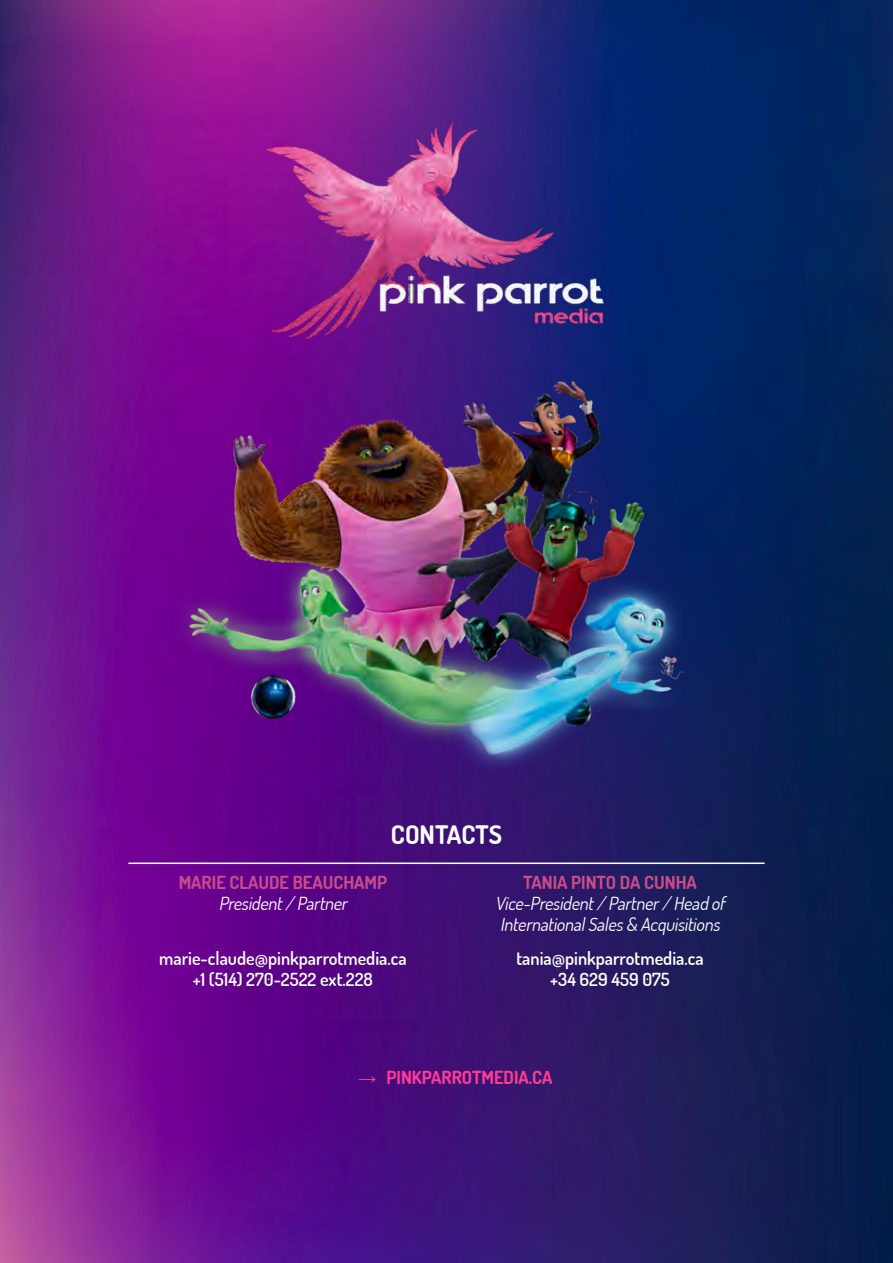
<style>
.page{position:relative;width:893px;height:1263px;background:#fff}
.page>*{position:absolute;margin:0;border:0;box-sizing:border-box;transform-origin:0 0}
.t1{font:700 25.5px "Dosis";color:#fff}
.t2{font:600 18px/21px "Dosis";color:#fff;text-align:center}
.t3{font:italic 18px/21px "Dosis";color:#fff}
.t4{font:700 18px "Dosis";color:#cb4d87}
.t5{font:700 18px "Dosis";color:#ff3c95}
.s1{font-family:"Arial"}
</style>
<div class="page">
<img style="left:0;top:0;width:893px;height:1263px">
<img style="left:257px;top:100px;width:352px;height:253px">
<hr style="left:128px;top:862px;width:637px;height:2px;background:#fff">
<img style="left:91px;top:368px;width:711px;height:402px">
<h1 class="t1" style="left:391px;top:817px;width:113px">CONTACTS</h1>
<p class="t4" style="left:179px;top:870px;width:210px">MARIE CLAUDE BEAUCHAMP</p>
<p class="t3" style="left:219px;top:892px;width:134px">President/ Partner</p>
<p class="t2" style="left:159px;top:947px;width:249px">marie-claude@pinkparrotmedia.ca +1 (514) 270-2522 ext.228</p>
<p class="t4" style="left:523px;top:870px;width:175px">TANIA PINTO DA CUNHA</p>
<p class="t3" style="left:495px;top:892px;width:236px">Vice-President/ Partner/ Head of<br>InternationalSales&amp; Acquisitions</p>
<p class="t2" style="left:516px;top:947px;width:189px">tania@pinkparrotmedia.ca +34 629 459 075</p>
<p class="t5" style="left:358px;top:1065px;width:196px"><span class="s1">→</span> PINKPARROTMEDIA.CA</p>
</div>
